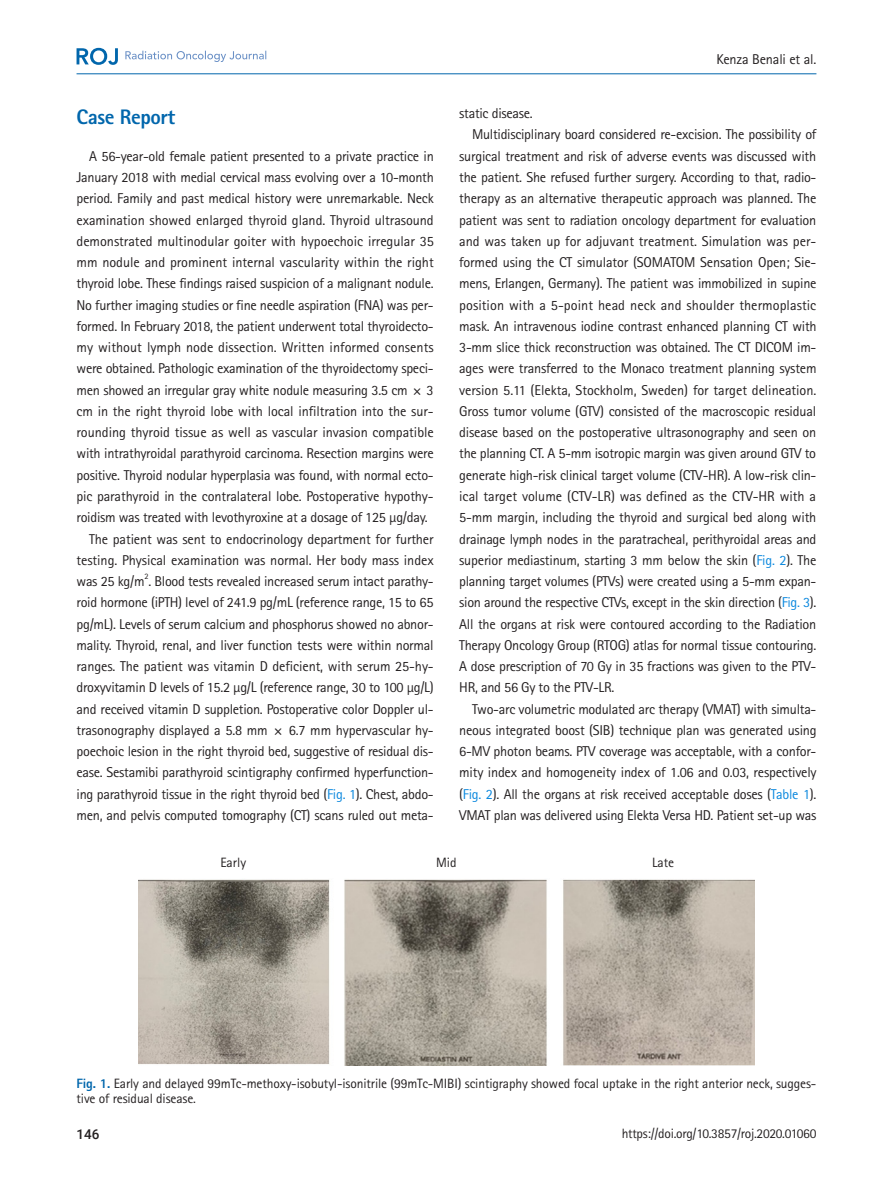
<style>
.page{position:relative;width:893px;height:1191px;background:#fff}
.page>*{position:absolute;margin:0;border:0;box-sizing:border-box;transform-origin:0 0}
.body-title{font:800 21px "Rotis Sans Serif Std";letter-spacing:-.02em;color:#0166ac}
.body{font:14.25px/21.3px "Rotis Sans Serif Std";letter-spacing:-.02em;color:#231f20;text-align:justify}
.fig-caption{font:13.5px/15px "Rotis Sans Serif Std";letter-spacing:-.01em;color:#231f20}
.t1{font:500 13.5px "Roboto";color:#231f20}
.body-2{font:8.25px "Rotis Sans Serif Std";color:#231f20}
.s1{color:#0b88de}
.s2{font-weight:800;color:#0166ac}
</style>
<div class="page">
<img style="left:138px;top:879px;width:617px;height:186px">
<hr style="left:77px;top:73px;width:739px;height:1px;background:#0166ac">
<svg style="left:77px;top:48px;width:41px;height:17px"></svg>
<svg style="left:125px;top:51px;width:141px;height:11px"></svg>
<p class="body-title" style="left:77px;top:103px;width:100px">Case Report</p>
<p class="body" style="left:77px;top:145px;width:359px;text-indent:13px">A 56-year-old female patient presented to a private practice in January 2018 with medial cervical mass evolving over a 10-month period. Family and past medical history were unremarkable. Neck examination showed enlarged thyroid gland. Thyroid ultrasound demonstrated multinodular goiter with hypoechoic irregular 35 mm nodule and prominent internal vascularity within the right thyroid lobe. These findings raised suspicion of a malignant nodule.<br>No further imaging studies or fine needle aspiration (FNA) was per&shy;formed. In February 2018, the patient underwent total thyroidecto&shy;my without lymph node dissection. Written informed consents were obtained. Pathologic examination of the thyroidectomy speci&shy;men showed an irregular gray white nodule measuring 3.5 cm × 3 cm in the right thyroid lobe with local infiltration into the sur&shy;rounding thyroid tissue as well as vascular invasion compatible with intrathyroidal parathyroid carcinoma. Resection margins were positive. Thyroid nodular hyperplasia was found, with normal ecto&shy;pic parathyroid in the contralateral lobe. Postoperative hypothy&shy;roidism was treated with levothyroxine at a dosage of 125 μg/day.</p>
<p class="body" style="left:77px;top:528px;width:359px;text-indent:13px">The patient was sent to endocrinology department for further testing. Physical examination was normal. Her body mass index was 25 kg/m . Blood tests revealed increased serum intact parathy-</p>
<p class="body-2" style="left:144px;top:571px;width:6px">2</p>
<p class="body" style="left:77px;top:592px;width:359px">roid hormone (iPTH) level of 241.9 pg/mL (reference range, 15 to 65 pg/mL). Levels of serum calcium and phosphorus showed no abnor&shy;mality. Thyroid, renal, and liver function tests were within normal ranges. The patient was vitamin D deficient, with serum 25-hy&shy;droxyvitamin D levels of 15.2 μg/L (reference range, 30 to 100 μg/L) and received vitamin D suppletion. Postoperative color Doppler ul&shy;trasonography displayed a 5.8 mm × 6.7 mm hypervascular hy&shy;poechoic lesion in the right thyroid bed, suggestive of residual dis&shy;ease. Sestamibi parathyroid scintigraphy confirmed hyperfunction&shy;ing parathyroid tissue in the right thyroid bed (<span class="s1">Fig. 1</span>). Chest, abdo&shy;men, and pelvis computed tomography (CT) scans ruled out meta-</p>
<p class="body" style="left:716px;top:48px;width:102px">Kenza Benali et al.</p>
<p class="body" style="left:459px;top:103px;width:75px">static disease.</p>
<p class="body" style="left:459px;top:124px;width:359px;text-indent:13px">Multidisciplinary board considered re-excision. The possibility of surgical treatment and risk of adverse events was discussed with the patient. She refused further surgery. According to that, radio&shy;therapy as an alternative therapeutic approach was planned. The patient was sent to radiation oncology department for evaluation and was taken up for adjuvant treatment. Simulation was per&shy;formed using the CT simulator (SOMATOM Sensation Open; Sie&shy;mens, Erlangen, Germany). The patient was immobilized in supine position with a 5-point head neck and shoulder thermoplastic mask. An intravenous iodine contrast enhanced planning CT with 3-mm slice thick reconstruction was obtained. The CT DICOM im&shy;ages were transferred to the Monaco treatment planning system version 5.11 (Elekta, Stockholm, Sweden) for target delineation.<br>Gross tumor volume (GTV) consisted of the macroscopic residual disease based on the postoperative ultrasonography and seen on the planning CT. A 5-mm isotropic margin was given around GTV to generate high-risk clinical target volume (CTV-HR). A low-risk clin&shy;ical target volume (CTV-LR) was defined as the CTV-HR with a 5-mm margin, including the thyroid and surgical bed along with drainage lymph nodes in the paratracheal, perithyroidal areas and superior mediastinum, starting 3 mm below the skin (<span class="s1">Fig. 2</span>). The planning target volumes (PTVs) were created using a 5-mm expan&shy;sion around the respective CTVs, except in the skin direction (<span class="s1">Fig. 3</span>).<br>All the organs at risk were contoured according to the Radiation Therapy Oncology Group (RTOG) atlas for normal tissue contouring.<br>A dose prescription of 70 Gy in 35 fractions was given to the PTV-HR, and 56 Gy to the PTV-LR.</p>
<p class="body" style="left:459px;top:698px;width:359px;text-indent:13px">Two-arc volumetric modulated arc therapy (VMAT) with simulta&shy;neous integrated boost (SIB) technique plan was generated using 6-MV photon beams. PTV coverage was acceptable, with a confor&shy;mity index and homogeneity index of 1.06 and 0.03, respectively (<span class="s1">Fig. 2</span>). All the organs at risk received acceptable doses (<span class="s1">Table 1</span>).<br>VMAT plan was delivered using Elekta Versa HD. Patient set-up was</p>
<p class="fig-caption" style="left:220px;top:855px;width:27px">Early</p>
<p class="fig-caption" style="left:436px;top:855px;width:22px">Mid</p>
<p class="fig-caption" style="left:652px;top:855px;width:24px">Late</p>
<p class="fig-caption" style="left:77px;top:1076px;width:741px"><span class="s2">Fig. 1.</span> Early and delayed 99mTc-methoxy-isobutyl-isonitrile (99mTc-MIBI) scintigraphy showed focal uptake in the right anterior neck, sugges&shy;tive of residual disease.</p>
<p class="t1" style="left:77px;top:1124px;width:25px">146</p>
<p class="fig-caption" style="left:622px;top:1126px;width:196px">https://doi.org/10.3857/roj.2020.01060</p>
</div>
